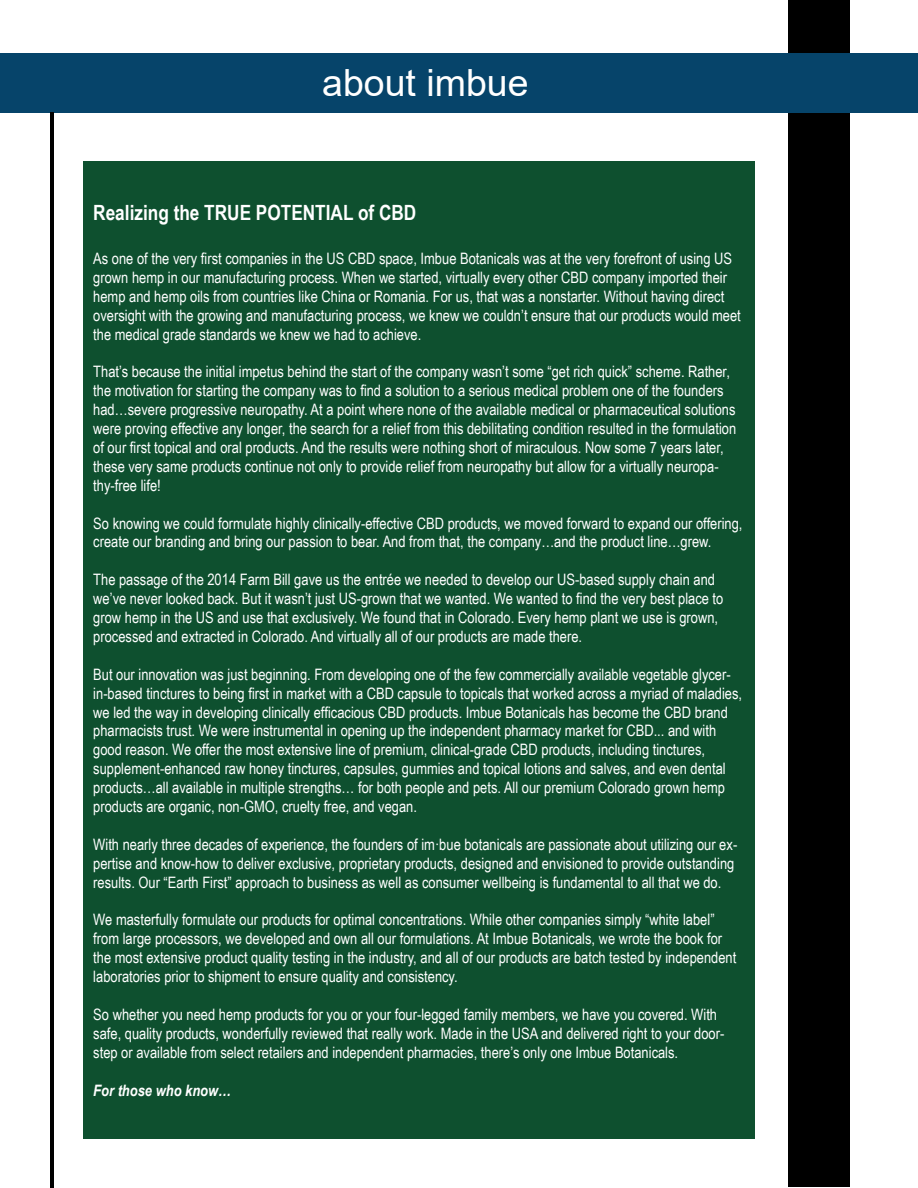
<style>
.page{position:relative;width:918px;height:1188px;background:#fff}
.page>*{position:absolute;margin:0;border:0;box-sizing:border-box;transform-origin:0 0}
.t1{font:37.5px "Arial";color:#fff}
.t2{font:700 21px "Arial Narrow";color:#fff}
.t3{font:15.75px/18.9px "Arial Narrow";color:#fff}
.t4{font:italic 700 15.75px "Arial Narrow";color:#fff}
</style>
<div class="page">
<div style="left:788px;top:0;width:62px;height:1186px;background:#000"></div>
<div style="left:0;top:53px;width:918px;height:59px;background:#06446a"></div>
<hr style="left:50px;top:113px;width:4px;height:1075px;background:#000">
<div style="left:83px;top:161px;width:671px;height:978px;background:#0e502f"></div>
<h1 class="t1" style="left:322px;top:57px;width:208px">about imbue</h1>
<h2 class="t2" style="left:93px;top:197px;width:325px">Realizing the TRUE POTENTIAL of CBD</h2>
<p class="t3" style="left:93px;top:248px;width:649px">As one of the very first companies in the US CBD space, Imbue Botanicals was at the very forefront of using US grown hemp in our manufacturing process. When we started, virtually every other CBD company imported their hemp and hemp oils from countries like China or Romania. For us, that was a nonstarter. Without having direct oversight with the growing and manufacturing process, we knew we couldn’t ensure that our products would meet the medical grade standards we knew we had to achieve.</p>
<p class="t3" style="left:93px;top:362px;width:645px">That’s because the initial impetus behind the start of the company wasn’t some “get rich quick” scheme. Rather, the motivation for starting the company was to find a solution to a serious medical problem one of the founders had…severe progressive neuropathy. At a point where none of the available medical or pharmaceutical solutions were proving effective any longer, the search for a relief from this debilitating condition resulted in the formulation of our first topical and oral products. And the results were nothing short of miraculous. Now some 7 years later, these very same products continue not only to provide relief from neuropathy but allow for a virtually neuropa&shy;thy-free life!</p>
<p class="t3" style="left:93px;top:513px;width:651px">So knowing we could formulate highly clinically-effective CBD products, we moved forward to expand our offering, create our branding and bring our passion to bear. And from that, the company…and the product line…grew.</p>
<p class="t3" style="left:93px;top:570px;width:632px">The passage of the 2014 Farm Bill gave us the entrée we needed to develop our US-based supply chain and we’ve never looked back. But it wasn’t just US-grown that we wanted. We wanted to find the very best place to grow hemp in the US and use that exclusively. We found that in Colorado. Every hemp plant we use is grown, processed and extracted in Colorado. And virtually all of our products are made there.</p>
<p class="t3" style="left:93px;top:664px;width:650px">But our innovation was just beginning. From developing one of the few commercially available vegetable glycer&shy;in-based tinctures to being first in market with a CBD capsule to topicals that worked across a myriad of maladies, we led the way in developing clinically efficacious CBD products. Imbue Botanicals has become the CBD brand pharmacists trust. We were instrumental in opening up the independent pharmacy market for CBD... and with good reason. We offer the most extensive line of premium, clinical-grade CBD products, including tinctures, supplement-enhanced raw honey tinctures, capsules, gummies and topical lotions and salves, and even dental products…all available in multiple strengths… for both people and pets. All our premium Colorado grown hemp products are organic, non-GMO, cruelty free, and vegan.</p>
<p class="t3" style="left:93px;top:834px;width:646px">With nearly three decades of experience, the founders of im·bue botanicals are passionate about utilizing our ex&shy;pertise and know-how to deliver exclusive, proprietary products, designed and envisioned to provide outstanding results. Our “Earth First” approach to business as well as consumer wellbeing is fundamental to all that we do.</p>
<p class="t3" style="left:93px;top:910px;width:645px">We masterfully formulate our products for optimal concentrations. While other companies simply “white label” from large processors, we developed and own all our formulations. At Imbue Botanicals, we wrote the book for the most extensive product quality testing in the industry, and all of our products are batch tested by independent laboratories prior to shipment to ensure quality and consistency.</p>
<p class="t3" style="left:93px;top:1004px;width:633px">So whether you need hemp products for you or your four-legged family members, we have you covered. With safe, quality products, wonderfully reviewed that really work. Made in the USA and delivered right to your door&shy;step or available from select retailers and independent pharmacies, there’s only one Imbue Botanicals.</p>
<p class="t4" style="left:93px;top:1078px;width:139px">For those who know…</p>
</div>
